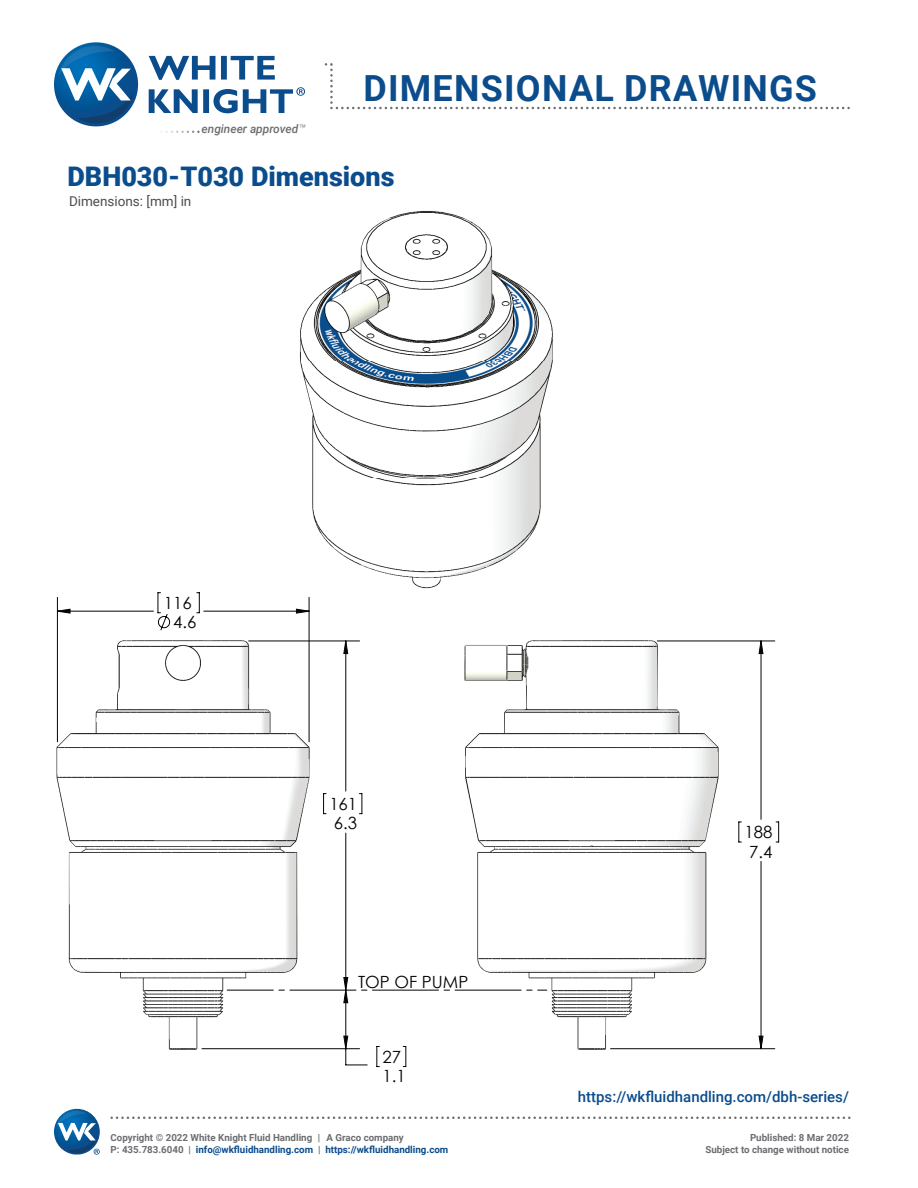
<style>
.page{position:relative;width:918px;height:1188px;background:#fff}
.page>*{position:absolute;margin:0;border:0;box-sizing:border-box;transform-origin:0 0}
.t1{font:700 36px "Roboto";letter-spacing:.035em;color:#0b4c8c}
.t2{font:900 27px "Roboto";color:#0b4c8c}
.t3{font:16.8px/19.4px "Century Gothic";color:#040503}
.t4{font:500 15px "Roboto";color:#0b4c8c}
.t5{font:13.5px "Roboto";color:#4b4c4d}
.t6{font:italic 500 11.85px "Roboto";color:#6c6d70}
.t7{font:700 9.75px/11.7px "Roboto";color:#6c6d70}
.s1{font-weight:300}
.s2{color:#0b4c8c}
</style>
<div class="page">
<svg style="left:110px;top:1117px;width:741px;height:2px"></svg>
<svg style="left:54px;top:1109px;width:46px;height:46px"></svg>
<svg style="left:161px;top:131px;width:39px;height:2px"></svg>
<svg style="left:54px;top:42px;width:84px;height:84px"></svg>
<svg style="left:59px;top:46px;width:75px;height:77px"></svg>
<svg style="left:149px;top:87px;width:156px;height:26px"></svg>
<svg style="left:149px;top:56px;width:126px;height:24px"></svg>
<svg style="left:325px;top:63px;width:525px;height:46px"></svg>
<img style="left:312px;top:477px;width:229px;height:112px">
<img style="left:300px;top:211px;width:253px;height:266px">
<svg style="left:158px;top:592px;width:3px;height:17px"></svg>
<svg style="left:197px;top:592px;width:3px;height:17px"></svg>
<hr style="left:57px;top:597px;width:1px;height:145px;background:#040503">
<hr style="left:309px;top:597px;width:1px;height:145px;background:#040503">
<svg style="left:776px;top:822px;width:3px;height:21px"></svg>
<hr style="left:657px;top:641px;width:118px;height:1px;background:#040503">
<hr style="left:611px;top:1048px;width:164px;height:1px;background:#040503">
<svg style="left:57px;top:609px;width:706px;height:440px"></svg>
<p class="t6" style="left:202px;top:120px;width:105px">engineer approved<span class="s1">™</span></p>
<h1 class="t1" style="left:363px;top:63px;width:455px">DIMENSIONAL DRAWINGS</h1>
<h2 class="t2" style="left:68px;top:157px;width:329px">DBH030-T030 Dimensions</h2>
<h3 class="t5" style="left:69px;top:192px;width:124px">Dimensions: [mm] in</h3>
<h3 class="t3" style="left:164px;top:593px;width:34px;text-align:center">116<br>4.6</h3>
<h3 class="t3" style="left:329px;top:794px;width:29px">161<br>6.3</h3>
<h3 class="t3" style="left:358px;top:972px;width:112px">TOP OF PUMP</h3>
<h3 class="t3" style="left:383px;top:1047px;width:25px">27<br>1.1</h3>
<p class="t7" style="left:111px;top:1132px;width:339px">Copyright © 2022 White Knight Fluid Handling | A Graco company<br>P: 435.783.6040 | <span class="s2">info@wkfluidhandling.com</span> | <span class="s2">https://wkfluidhandling.com</span></p>
<h3 class="t3" style="left:745px;top:822px;width:29px">188<br>7.4</h3>
<h3 class="t4" style="left:578px;top:1086px;width:273px">https://wkfluidhandling.com/dbh-series/</h3>
<p class="t7" style="left:705px;top:1132px;width:145px;text-align:right">Published: 8 Mar 2022<br>Subject to change without notice</p>
</div>
